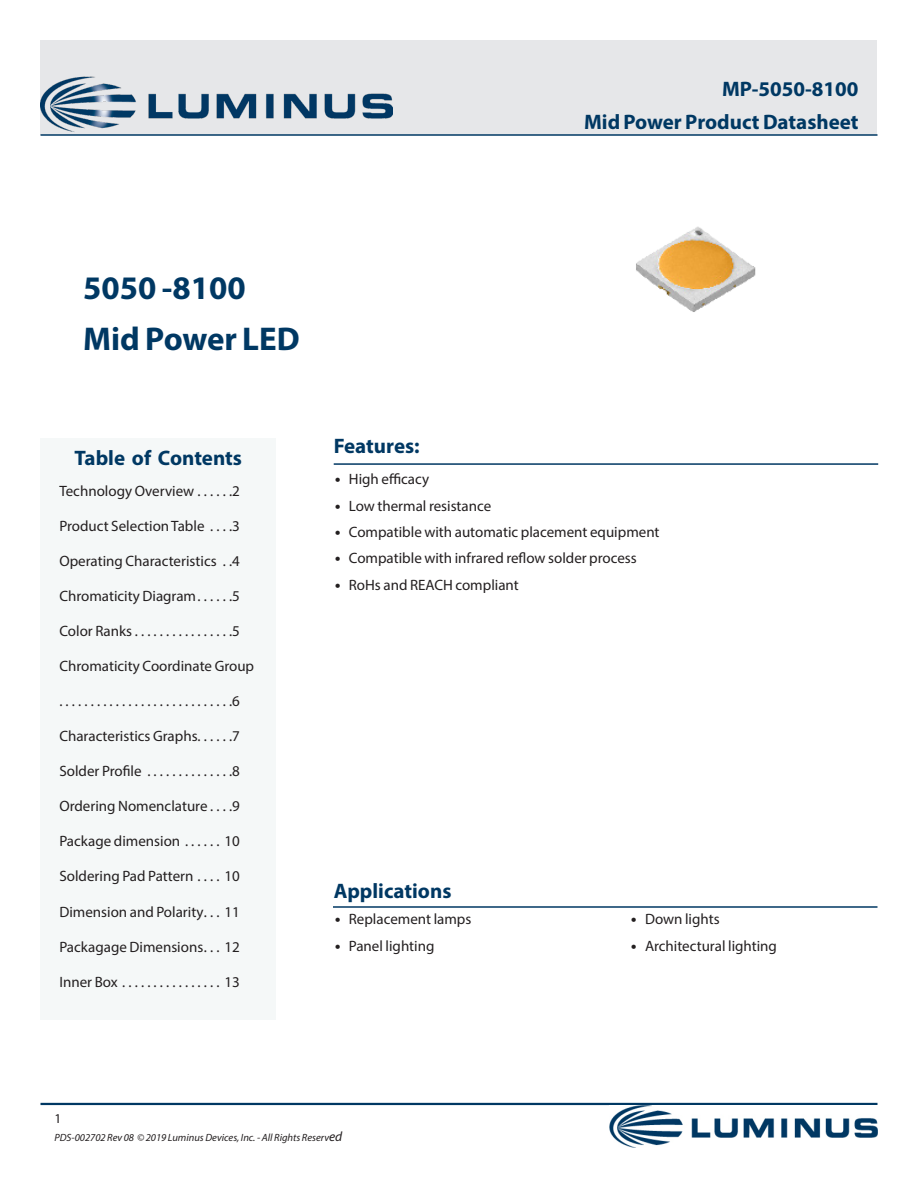
<style>
.page{position:relative;width:918px;height:1188px;background:#fff}
.page>*{position:absolute;margin:0;border:0;box-sizing:border-box;transform-origin:0 0}
.DS_Header1{font:700 33px "Myriad Pro";color:#003863}
.DS_Title1{font:700 21px "Myriad Pro";color:#003863}
.DS_Header13{font:700 21px "Myriad Pro";color:#003863}
.DS_Header12{font:700 21px "Myriad Pro";color:#003863}
.DS_Body_Bullet1{font:15px "Myriad Pro";color:#231f20}
.zzFooterRight2{font:13.5px "Myriad Pro";color:#231f20}
.zzFooterRight1{font:italic 10.5px "Myriad Pro";color:#231f20}
.s1{font-family:"Trebuchet MS"}
.s2{font-size:13.5px}
</style>
<div class="page">
<div style="left:40px;top:438px;width:236px;height:582px;background:#f5f8f8"></div>
<div style="left:40px;top:40px;width:838px;height:95px;background:#e6e7e9"></div>
<hr style="left:40px;top:1103px;width:838px;height:2px;background:#003863">
<hr style="left:40px;top:134px;width:838px;height:2px;background:#003863">
<hr style="left:333px;top:906px;width:545px;height:2px;background:#003863">
<hr style="left:334px;top:463px;width:544px;height:2px;background:#003863">
<img style="left:609px;top:1106px;width:269px;height:42px">
<img style="left:636px;top:226px;width:120px;height:86px">
<img style="left:40px;top:76px;width:353px;height:56px">
<p class="DS_Title1" style="left:722px;top:75px;width:138px">MP-5050-8100</p>
<p class="DS_Title1" style="left:584px;top:108px;width:276px">Mid Power Product Datasheet</p>
<p class="DS_Header1" style="left:83px;top:266px;width:164px">5050 -8100</p>
<p class="DS_Header1" style="left:83px;top:317px;width:218px">Mid Power LED</p>
<p class="DS_Header13" style="left:74px;top:444px;width:169px">Table of Contents</p>
<p class="DS_Body_Bullet1" style="left:59px;top:482px;width:182px">Technology Overview . . . . . 2</p>
<p class="DS_Body_Bullet1" style="left:59px;top:517px;width:182px">Product Selection Table . . . 3</p>
<p class="DS_Body_Bullet1" style="left:59px;top:552px;width:182px">Operating Characteristics . 4</p>
<p class="DS_Body_Bullet1" style="left:59px;top:587px;width:182px">Chromaticity Diagram . . . . . 5</p>
<p class="DS_Body_Bullet1" style="left:59px;top:622px;width:182px">Color Ranks . . . . . . . . . . . . . . . 5</p>
<p class="DS_Body_Bullet1" style="left:59px;top:657px;width:196px">Chromaticity Coordinate Group</p>
<p class="DS_Body_Bullet1" style="left:59px;top:692px;width:182px">............................6</p>
<p class="DS_Body_Bullet1" style="left:59px;top:727px;width:182px">Characteristics Graphs. . . . . .7</p>
<p class="DS_Body_Bullet1" style="left:59px;top:762px;width:182px">Solder Profile . . . . . . . . . . . . . 8</p>
<p class="DS_Body_Bullet1" style="left:59px;top:797px;width:182px">Ordering Nomenclature . . . 9</p>
<p class="DS_Body_Bullet1" style="left:59px;top:832px;width:182px">Package dimension . . . . . . 10</p>
<p class="DS_Body_Bullet1" style="left:59px;top:867px;width:182px">Soldering Pad Pattern . . . . 10</p>
<p class="DS_Body_Bullet1" style="left:59px;top:902px;width:182px">Dimension and Polarity . . . 11</p>
<p class="DS_Body_Bullet1" style="left:59px;top:937px;width:182px">Packagage Dimensions . . . 12</p>
<p class="DS_Body_Bullet1" style="left:59px;top:972px;width:182px">Inner Box . . . . . . . . . . . . . . . . 13</p>
<p class="DS_Header12" style="left:334px;top:432px;width:87px">Features:</p>
<p class="DS_Body_Bullet1" style="left:334px;top:470px;width:97px"><span class="s1">•</span> High efficacy</p>
<p class="DS_Body_Bullet1" style="left:334px;top:496px;width:159px"><span class="s1">•</span> Low thermal resistance</p>
<p class="DS_Body_Bullet1" style="left:334px;top:523px;width:327px"><span class="s1">•</span> Compatible with automatic placement equipment</p>
<p class="DS_Body_Bullet1" style="left:334px;top:549px;width:305px"><span class="s1">•</span> Compatible with infrared reflow solder process</p>
<p class="DS_Body_Bullet1" style="left:334px;top:575px;width:187px"><span class="s1">•</span> RoHs and REACH compliant</p>
<p class="DS_Header13" style="left:334px;top:878px;width:119px">Applications</p>
<p class="DS_Body_Bullet1" style="left:334px;top:910px;width:139px"><span class="s1">•</span> Replacement lamps</p>
<p class="DS_Body_Bullet1" style="left:334px;top:937px;width:102px"><span class="s1">•</span> Panel lighting</p>
<p class="DS_Body_Bullet1" style="left:630px;top:910px;width:91px"><span class="s1">•</span> Down lights</p>
<p class="DS_Body_Bullet1" style="left:630px;top:937px;width:149px"><span class="s1">•</span> Architectural lighting</p>
<p class="zzFooterRight2" style="left:54px;top:1110px;width:8px">1</p>
<p class="zzFooterRight1" style="left:54px;top:1131px;width:289px">PDS-002702 Rev 08 © 2019 Luminus Devices, Inc. - All Rights Reserv<span class="s2">ed</span></p>
</div>
